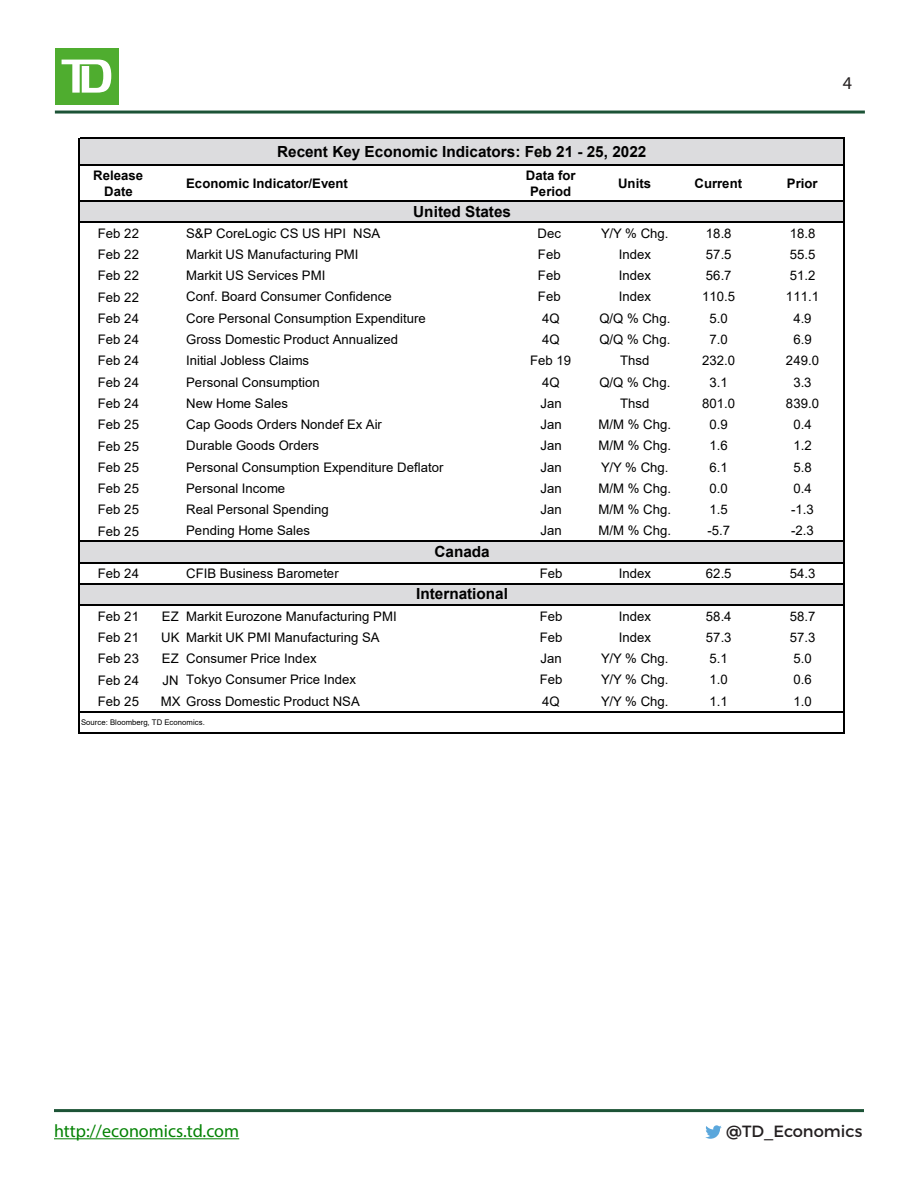
<style>
.page{position:relative;width:918px;height:1188px;background:#fff}
.page>*{position:absolute;margin:0;border:0;box-sizing:border-box;transform-origin:0 0}
.t1{font:18px "Myriad Pro";color:#038203}
.t2{font:18px "Myriad Pro";color:#231f20}
.t3{font:16.2px "Montserrat";color:#231f20}
.t4{font:700 15.3px "Arial";color:#000}
.t5{font:13.2px "Arial";letter-spacing:.005em;color:#000}
.t6{font:700 13.2px/16.6px "Arial";letter-spacing:.005em;color:#000;text-align:center}
.t7{font:7.8px "Arial";letter-spacing:.005em;color:#000}
</style>
<div class="page">
<hr style="left:55px;top:111px;width:810px;height:3px;background:#1c5336">
<div style="left:55px;top:48px;width:63px;height:57px;background:#4fad2f"></div>
<svg style="left:62px;top:60px;width:49px;height:33px"></svg>
<svg style="left:705px;top:1125px;width:17px;height:14px"></svg>
<hr style="left:54px;top:1138px;width:185px;height:1px;background:#038203">
<hr style="left:54px;top:1109px;width:810px;height:3px;background:#1c5336">
<div style="left:80px;top:139px;width:764px;height:26px;background:#dcdcde"></div>
<div style="left:80px;top:201px;width:764px;height:21px;background:#dcdcde"></div>
<div style="left:80px;top:541px;width:764px;height:22px;background:#dcdcde"></div>
<div style="left:80px;top:584px;width:764px;height:21px;background:#dcdcde"></div>
<hr style="left:79px;top:138px;width:1px;height:595px;background:#000">
<hr style="left:843px;top:139px;width:1px;height:594px;background:#000">
<hr style="left:80px;top:138px;width:764px;height:1px;background:#000">
<hr style="left:80px;top:164px;width:764px;height:1px;background:#000">
<hr style="left:80px;top:200px;width:764px;height:2px;background:#000">
<hr style="left:80px;top:222px;width:764px;height:1px;background:#000">
<hr style="left:80px;top:541px;width:764px;height:1px;background:#000">
<hr style="left:80px;top:562px;width:764px;height:1px;background:#000">
<hr style="left:80px;top:583px;width:764px;height:1px;background:#000">
<hr style="left:80px;top:605px;width:764px;height:1px;background:#000">
<hr style="left:80px;top:711px;width:764px;height:1px;background:#000">
<hr style="left:80px;top:732px;width:764px;height:1px;background:#000">
<p class="t4" style="left:277px;top:141px;width:371px">Recent Key Economic Indicators: Feb 21 - 25, 2022</p>
<p class="t6" style="left:93px;top:167px;width:51px">Release<br>Date</p>
<p class="t6" style="left:186px;top:175px;width:163px">Economic Indicator/Event</p>
<p class="t6" style="left:526px;top:167px;width:51px">Data for<br>Period</p>
<p class="t6" style="left:618px;top:175px;width:34px">Units</p>
<p class="t6" style="left:695px;top:175px;width:49px">Current</p>
<p class="t6" style="left:787px;top:175px;width:32px">Prior</p>
<p class="t5" style="left:98px;top:224px;width:43px">Feb 22</p>
<p class="t5" style="left:186px;top:224px;width:196px">S&amp;P CoreLogic CS US HPI NSA</p>
<p class="t5" style="left:538px;top:224px;width:25px">Dec</p>
<p class="t5" style="left:601px;top:224px;width:69px">Y/Y % Chg.</p>
<p class="t5" style="left:706px;top:224px;width:27px">18.8</p>
<p class="t5" style="left:790px;top:224px;width:27px">18.8</p>
<p class="t5" style="left:98px;top:245px;width:43px">Feb 22</p>
<p class="t5" style="left:186px;top:245px;width:174px">Markit US Manufacturing PMI</p>
<p class="t5" style="left:538px;top:245px;width:24px">Feb</p>
<p class="t5" style="left:619px;top:245px;width:34px">Index</p>
<p class="t5" style="left:706px;top:245px;width:27px">57.5</p>
<p class="t5" style="left:790px;top:245px;width:27px">55.5</p>
<p class="t5" style="left:98px;top:267px;width:43px">Feb 22</p>
<p class="t5" style="left:186px;top:266px;width:141px">Markit US Services PMI</p>
<p class="t5" style="left:538px;top:266px;width:24px">Feb</p>
<p class="t5" style="left:619px;top:266px;width:34px">Index</p>
<p class="t5" style="left:706px;top:266px;width:27px">56.7</p>
<p class="t5" style="left:790px;top:266px;width:27px">51.2</p>
<p class="t5" style="left:98px;top:288px;width:43px">Feb 22</p>
<p class="t5" style="left:186px;top:288px;width:207px">Conf. Board Consumer Confidence</p>
<p class="t5" style="left:538px;top:288px;width:24px">Feb</p>
<p class="t5" style="left:619px;top:288px;width:34px">Index</p>
<p class="t5" style="left:702px;top:288px;width:35px">110.5</p>
<p class="t5" style="left:786px;top:288px;width:35px">111.1</p>
<p class="t5" style="left:98px;top:309px;width:43px">Feb 24</p>
<p class="t5" style="left:186px;top:309px;width:241px">Core Personal Consumption Expenditure</p>
<p class="t5" style="left:542px;top:309px;width:19px">4Q</p>
<p class="t5" style="left:599px;top:309px;width:73px">Q/Q % Chg.</p>
<p class="t5" style="left:710px;top:309px;width:20px">5.0</p>
<p class="t5" style="left:793px;top:309px;width:20px">4.9</p>
<p class="t5" style="left:98px;top:330px;width:43px">Feb 24</p>
<p class="t5" style="left:186px;top:330px;width:213px">Gross Domestic Product Annualized</p>
<p class="t5" style="left:542px;top:330px;width:19px">4Q</p>
<p class="t5" style="left:599px;top:330px;width:73px">Q/Q % Chg.</p>
<p class="t5" style="left:710px;top:330px;width:20px">7.0</p>
<p class="t5" style="left:793px;top:330px;width:20px">6.9</p>
<p class="t5" style="left:98px;top:352px;width:43px">Feb 24</p>
<p class="t5" style="left:186px;top:352px;width:124px">Initial Jobless Claims</p>
<p class="t5" style="left:530px;top:352px;width:43px">Feb 19</p>
<p class="t5" style="left:620px;top:352px;width:31px">Thsd</p>
<p class="t5" style="left:702px;top:352px;width:35px">232.0</p>
<p class="t5" style="left:786px;top:352px;width:35px">249.0</p>
<p class="t5" style="left:98px;top:373px;width:43px">Feb 24</p>
<p class="t5" style="left:186px;top:373px;width:135px">Personal Consumption</p>
<p class="t5" style="left:542px;top:373px;width:19px">4Q</p>
<p class="t5" style="left:599px;top:373px;width:73px">Q/Q % Chg.</p>
<p class="t5" style="left:710px;top:373px;width:20px">3.1</p>
<p class="t5" style="left:793px;top:373px;width:20px">3.3</p>
<p class="t5" style="left:98px;top:394px;width:43px">Feb 24</p>
<p class="t5" style="left:186px;top:394px;width:103px">New Home Sales</p>
<p class="t5" style="left:540px;top:394px;width:23px">Jan</p>
<p class="t5" style="left:620px;top:394px;width:31px">Thsd</p>
<p class="t5" style="left:702px;top:394px;width:35px">801.0</p>
<p class="t5" style="left:786px;top:394px;width:35px">839.0</p>
<p class="t5" style="left:98px;top:416px;width:43px">Feb 25</p>
<p class="t5" style="left:186px;top:415px;width:197px">Cap Goods Orders Nondef Ex Air</p>
<p class="t5" style="left:540px;top:415px;width:23px">Jan</p>
<p class="t5" style="left:599px;top:415px;width:74px">M/M % Chg.</p>
<p class="t5" style="left:710px;top:415px;width:20px">0.9</p>
<p class="t5" style="left:793px;top:415px;width:20px">0.4</p>
<p class="t5" style="left:98px;top:437px;width:43px">Feb 25</p>
<p class="t5" style="left:186px;top:437px;width:134px">Durable Goods Orders</p>
<p class="t5" style="left:540px;top:437px;width:23px">Jan</p>
<p class="t5" style="left:599px;top:437px;width:74px">M/M % Chg.</p>
<p class="t5" style="left:710px;top:437px;width:20px">1.6</p>
<p class="t5" style="left:793px;top:437px;width:20px">1.2</p>
<p class="t5" style="left:98px;top:458px;width:43px">Feb 25</p>
<p class="t5" style="left:186px;top:458px;width:259px">Personal Consumption Expenditure Deflator</p>
<p class="t5" style="left:540px;top:458px;width:23px">Jan</p>
<p class="t5" style="left:601px;top:458px;width:69px">Y/Y % Chg.</p>
<p class="t5" style="left:710px;top:458px;width:20px">6.1</p>
<p class="t5" style="left:793px;top:458px;width:20px">5.8</p>
<p class="t5" style="left:98px;top:479px;width:43px">Feb 25</p>
<p class="t5" style="left:186px;top:479px;width:100px">Personal Income</p>
<p class="t5" style="left:540px;top:479px;width:23px">Jan</p>
<p class="t5" style="left:599px;top:479px;width:74px">M/M % Chg.</p>
<p class="t5" style="left:710px;top:479px;width:20px">0.0</p>
<p class="t5" style="left:793px;top:479px;width:20px">0.4</p>
<p class="t5" style="left:98px;top:501px;width:43px">Feb 25</p>
<p class="t5" style="left:186px;top:500px;width:144px">Real Personal Spending</p>
<p class="t5" style="left:540px;top:500px;width:23px">Jan</p>
<p class="t5" style="left:599px;top:500px;width:74px">M/M % Chg.</p>
<p class="t5" style="left:710px;top:500px;width:20px">1.5</p>
<p class="t5" style="left:791px;top:500px;width:24px">-1.3</p>
<p class="t5" style="left:98px;top:522px;width:43px">Feb 25</p>
<p class="t5" style="left:186px;top:522px;width:125px">Pending Home Sales</p>
<p class="t5" style="left:540px;top:522px;width:23px">Jan</p>
<p class="t5" style="left:599px;top:522px;width:74px">M/M % Chg.</p>
<p class="t5" style="left:707px;top:522px;width:24px">-5.7</p>
<p class="t5" style="left:791px;top:522px;width:24px">-2.3</p>
<p class="t5" style="left:98px;top:564px;width:43px">Feb 24</p>
<p class="t5" style="left:186px;top:564px;width:154px">CFIB Business Barometer</p>
<p class="t5" style="left:540px;top:564px;width:24px">Feb</p>
<p class="t5" style="left:619px;top:564px;width:34px">Index</p>
<p class="t5" style="left:706px;top:564px;width:27px">62.5</p>
<p class="t5" style="left:790px;top:564px;width:27px">54.3</p>
<p class="t5" style="left:98px;top:607px;width:43px">Feb 21</p>
<p class="t5" style="left:162px;top:607px;width:236px">EZ Markit Eurozone Manufacturing PMI</p>
<p class="t5" style="left:540px;top:607px;width:24px">Feb</p>
<p class="t5" style="left:619px;top:607px;width:34px">Index</p>
<p class="t5" style="left:706px;top:607px;width:27px">58.4</p>
<p class="t5" style="left:790px;top:607px;width:27px">58.7</p>
<p class="t5" style="left:98px;top:628px;width:43px">Feb 21</p>
<p class="t5" style="left:161px;top:628px;width:220px">UK Markit UK PMI Manufacturing SA</p>
<p class="t5" style="left:540px;top:628px;width:24px">Feb</p>
<p class="t5" style="left:619px;top:628px;width:34px">Index</p>
<p class="t5" style="left:706px;top:628px;width:27px">57.3</p>
<p class="t5" style="left:790px;top:628px;width:27px">57.3</p>
<p class="t5" style="left:98px;top:650px;width:43px">Feb 23</p>
<p class="t5" style="left:162px;top:649px;width:156px">EZ Consumer Price Index</p>
<p class="t5" style="left:540px;top:649px;width:23px">Jan</p>
<p class="t5" style="left:601px;top:649px;width:69px">Y/Y % Chg.</p>
<p class="t5" style="left:710px;top:649px;width:20px">5.1</p>
<p class="t5" style="left:793px;top:649px;width:20px">5.0</p>
<p class="t5" style="left:98px;top:671px;width:43px">Feb 24</p>
<p class="t5" style="left:162px;top:671px;width:195px">JN Tokyo Consumer Price Index</p>
<p class="t5" style="left:540px;top:671px;width:24px">Feb</p>
<p class="t5" style="left:601px;top:671px;width:69px">Y/Y % Chg.</p>
<p class="t5" style="left:710px;top:671px;width:20px">1.0</p>
<p class="t5" style="left:793px;top:671px;width:20px">0.6</p>
<p class="t5" style="left:98px;top:692px;width:43px">Feb 25</p>
<p class="t5" style="left:161px;top:692px;width:201px">MX Gross Domestic Product NSA</p>
<p class="t5" style="left:542px;top:692px;width:19px">4Q</p>
<p class="t5" style="left:601px;top:692px;width:69px">Y/Y % Chg.</p>
<p class="t5" style="left:710px;top:692px;width:20px">1.1</p>
<p class="t5" style="left:793px;top:692px;width:20px">1.0</p>
<p class="t7" style="left:81px;top:717px;width:125px">Source: Bloomberg, TD Economics.</p>
<p class="t4" style="left:413px;top:200px;width:99px">United States</p>
<p class="t4" style="left:435px;top:541px;width:57px">Canada</p>
<p class="t4" style="left:416px;top:583px;width:93px">International</p>
<h1 class="t2" style="left:843px;top:72px;width:11px">4</h1>
<h1 class="t1" style="left:54px;top:1120px;width:187px">http://economics.td.com</h1>
<p class="t3" style="left:726px;top:1121px;width:138px">@TD_Economics</p>
</div>
